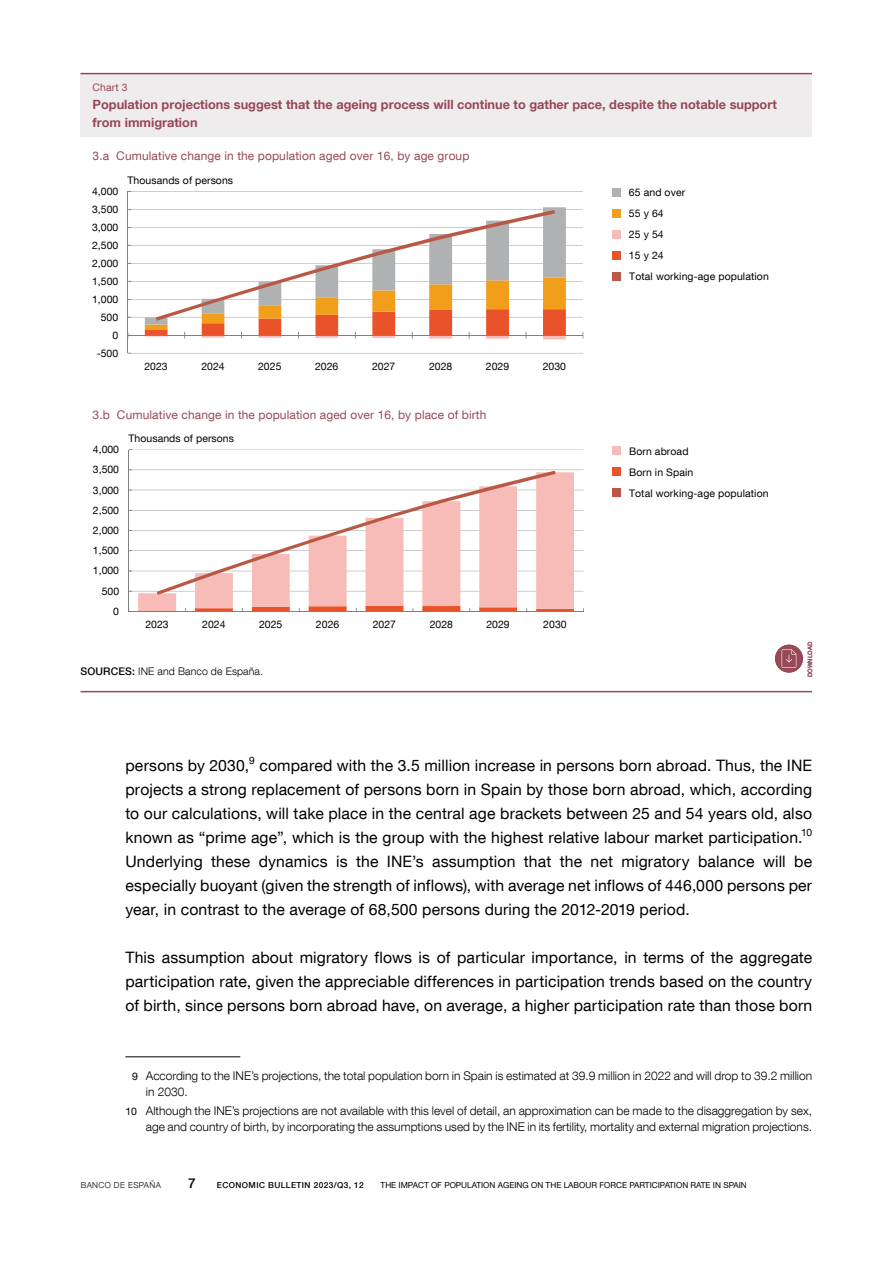
<style>
.page{position:relative;width:893px;height:1263px;background:#fff}
.page>*{position:absolute;margin:0;border:0;box-sizing:border-box;transform-origin:0 0}
.Texto_artículo{font:15.75px/24px "Bd E Neue Helvetica";letter-spacing:.01em;color:#000;text-align:justify}
.t1{font:500 13.5px "Bd E Neue Helvetica";color:#000}
.t2{font:700 12.75px/18px "Bd E Neue Helvetica";color:#984856}
.Citas_1_texto{font:300 12px/16.5px "Bd E Neue Helvetica";color:#000}
.t3{font:12px "Bd E Neue Helvetica";letter-spacing:.01em;color:#984856}
.t4{font:10.5px "Bd E Neue Helvetica";letter-spacing:.01em;color:#000}
.t5{font:300 10.5px "Bd E Neue Helvetica";letter-spacing:.01em;color:#000}
.t6{font:10.5px "Bd E Neue Helvetica";letter-spacing:.01em;color:#984856}
.t7{font:8.25px "Bd E Neue Helvetica";color:#000}
.t8{font:500 8.25px "Bd E Neue Helvetica";letter-spacing:.05em;color:#000}
.t9{font:300 8.25px "Bd E Neue Helvetica";letter-spacing:.05em;color:#000}
.t10{font:500 6px "Bd E Neue Helvetica";color:#984856}
.s1{font-weight:500}
.s2{font-weight:400;font-size:10.5px}
</style>
<div class="page">
<hr style="left:125px;top:1056px;width:115px;height:1px;background:#000">
<div style="left:81px;top:74px;width:731px;height:63px;background:#efeced"></div>
<hr style="left:81px;top:73px;width:731px;height:1px;background:#984856">
<hr style="left:81px;top:691px;width:731px;height:1px;background:#984856">
<div style="left:612px;top:468px;width:9px;height:8px;background:#ea5229"></div>
<div style="left:612px;top:489px;width:9px;height:8px;background:#ba5845"></div>
<div style="left:612px;top:447px;width:9px;height:8px;background:#f7bbb8"></div>
<div style="left:612px;top:272px;width:9px;height:9px;background:#ba5845"></div>
<div style="left:612px;top:251px;width:9px;height:9px;background:#ea5229"></div>
<div style="left:612px;top:230px;width:9px;height:9px;background:#f7bbb8"></div>
<div style="left:612px;top:209px;width:9px;height:9px;background:#f19e1a"></div>
<div style="left:612px;top:188px;width:9px;height:9px;background:#afb1b2"></div>
<hr style="left:129px;top:591px;width:454px;height:1px;background:#a6a5a5">
<hr style="left:129px;top:571px;width:454px;height:1px;background:#a6a5a5">
<hr style="left:129px;top:550px;width:454px;height:1px;background:#a6a5a5">
<hr style="left:129px;top:530px;width:454px;height:1px;background:#a6a5a5">
<hr style="left:129px;top:510px;width:454px;height:1px;background:#a6a5a5">
<hr style="left:129px;top:490px;width:454px;height:1px;background:#a6a5a5">
<hr style="left:129px;top:470px;width:454px;height:1px;background:#a6a5a5">
<hr style="left:129px;top:449px;width:454px;height:1px;background:#a6a5a5">
<svg style="left:138px;top:472px;width:436px;height:134px;fill:#f7bbb8"></svg>
<hr style="left:128px;top:450px;width:1px;height:161px;background:#7f8080">
<hr style="left:129px;top:611px;width:454px;height:1px;background:#7f8080">
<svg style="left:138px;top:606px;width:436px;height:5px"></svg>
<svg style="left:157px;top:471px;width:399px;height:124px"></svg>
<hr style="left:128px;top:353px;width:455px;height:1px;background:#a6a5a5">
<hr style="left:128px;top:317px;width:455px;height:1px;background:#a6a5a5">
<hr style="left:128px;top:299px;width:455px;height:1px;background:#a6a5a5">
<hr style="left:128px;top:281px;width:455px;height:1px;background:#a6a5a5">
<hr style="left:128px;top:263px;width:455px;height:1px;background:#a6a5a5">
<hr style="left:128px;top:245px;width:455px;height:1px;background:#a6a5a5">
<hr style="left:128px;top:227px;width:455px;height:1px;background:#a6a5a5">
<hr style="left:128px;top:209px;width:455px;height:1px;background:#a6a5a5">
<hr style="left:128px;top:191px;width:455px;height:1px;background:#a6a5a5">
<hr style="left:486px;top:335px;width:23px;height:4px;background:#f9cecc">
<hr style="left:543px;top:335px;width:23px;height:4px;background:#f7bbb8">
<svg style="left:145px;top:207px;width:421px;height:3px"></svg>
<hr style="left:128px;top:192px;width:1px;height:161px;background:#7f8080">
<hr style="left:128px;top:335px;width:455px;height:1px;background:#7f8080">
<svg style="left:145px;top:210px;width:421px;height:128px"></svg>
<div style="left:775px;top:645px;width:28px;height:27px;background:#984856;border-radius:50%"></div>
<svg style="left:782px;top:649px;width:14px;height:19px"></svg>
<p class="t6" style="left:93px;top:81px;width:37px">Chart 3</p>
<p class="t2" style="left:93px;top:95px;width:686px">Population projections suggest that the ageing process will continue to gather pace, despite the notable support from immigration</p>
<p class="t3" style="left:93px;top:148px;width:378px">3.a Cumulative change in the population aged over 16, by age group</p>
<p class="t4" style="left:92px;top:185px;width:28px">4,000</p>
<p class="t4" style="left:92px;top:203px;width:28px">3,500</p>
<p class="t4" style="left:92px;top:221px;width:28px">3,000</p>
<p class="t4" style="left:92px;top:239px;width:28px">2,500</p>
<p class="t4" style="left:92px;top:257px;width:28px">2,000</p>
<p class="t4" style="left:92px;top:274px;width:28px">1,500</p>
<p class="t4" style="left:92px;top:292px;width:28px">1,000</p>
<p class="t4" style="left:101px;top:310px;width:19px">500</p>
<p class="t4" style="left:112px;top:328px;width:7px">0</p>
<p class="t4" style="left:97px;top:346px;width:23px">-500</p>
<p class="t4" style="left:128px;top:174px;width:107px">Thousands of persons</p>
<p class="t4" style="left:144px;top:360px;width:25px">2023</p>
<p class="t4" style="left:201px;top:360px;width:25px">2024</p>
<p class="t4" style="left:258px;top:360px;width:25px">2025</p>
<p class="t4" style="left:315px;top:360px;width:25px">2026</p>
<p class="t4" style="left:372px;top:360px;width:25px">2027</p>
<p class="t4" style="left:429px;top:360px;width:25px">2028</p>
<p class="t4" style="left:486px;top:360px;width:25px">2029</p>
<p class="t4" style="left:543px;top:360px;width:25px">2030</p>
<p class="t3" style="left:93px;top:407px;width:395px">3.b Cumulative change in the population aged over 16, by place of birth</p>
<p class="t4" style="left:93px;top:443px;width:28px">4,000</p>
<p class="t4" style="left:93px;top:463px;width:28px">3,500</p>
<p class="t4" style="left:93px;top:483px;width:28px">3,000</p>
<p class="t4" style="left:93px;top:503px;width:28px">2,500</p>
<p class="t4" style="left:93px;top:524px;width:28px">2,000</p>
<p class="t4" style="left:93px;top:544px;width:28px">1,500</p>
<p class="t4" style="left:93px;top:564px;width:28px">1,000</p>
<p class="t4" style="left:102px;top:584px;width:19px">500</p>
<p class="t4" style="left:113px;top:605px;width:7px">0</p>
<p class="t4" style="left:128px;top:431px;width:107px">Thousands of persons</p>
<p class="t4" style="left:145px;top:618px;width:25px">2023</p>
<p class="t4" style="left:202px;top:618px;width:25px">2024</p>
<p class="t4" style="left:259px;top:618px;width:25px">2025</p>
<p class="t4" style="left:316px;top:618px;width:25px">2026</p>
<p class="t4" style="left:373px;top:618px;width:25px">2027</p>
<p class="t4" style="left:430px;top:618px;width:25px">2028</p>
<p class="t4" style="left:486px;top:618px;width:25px">2029</p>
<p class="t4" style="left:543px;top:618px;width:25px">2030</p>
<p class="t5" style="left:81px;top:665px;width:184px"><span class="s1">SOURCES:</span> INE and Banco de España.</p>
<p class="t4" style="left:629px;top:186px;width:58px">65 and over</p>
<p class="t4" style="left:629px;top:207px;width:36px">55 y 64</p>
<p class="t4" style="left:629px;top:228px;width:36px">25 y 54</p>
<p class="t4" style="left:629px;top:249px;width:36px">15 y 24</p>
<p class="t4" style="left:629px;top:270px;width:141px">Total working-age population</p>
<p class="t4" style="left:629px;top:444px;width:61px">Born abroad</p>
<p class="t4" style="left:629px;top:465px;width:66px">Born in Spain</p>
<p class="t4" style="left:629px;top:486px;width:141px">Total working-age population</p>
<p class="t10" style="left:806px;top:677px;width:37px;rotate:-90deg">DOWNLOAD</p>
<p class="Texto_artículo" style="left:125px;top:753px;width:688px">persons by 2030,<sup>9</sup> compared with the 3.5 million increase in persons born abroad. Thus, the INE projects a strong replacement of persons born in Spain by those born abroad, which, according to our calculations, will take place in the central age brackets between 25 and 54 years old, also known as “prime age”, which is the group with the highest relative labour market participation.<sup>10<br></sup>Underlying these dynamics is the INE’s assumption that the net migratory balance will be especially buoyant (given the strength of inflows), with average net inflows of 446,000 persons per year, in contrast to the average of 68,500 persons during the 2012-2019 period.</p>
<p class="Texto_artículo" style="left:125px;top:945px;width:688px">This assumption about migratory flows is of particular importance, in terms of the aggregate participation rate, given the appreciable differences in participation trends based on the country of birth, since persons born abroad have, on average, a higher participation rate than those born</p>
<p class="Citas_1_texto" style="left:146px;top:1067px;width:668px;text-indent:-14px"><span class="s2">9</span> According to the INE’s projections, the total population born in Spain is estimated at 39.9 million in 2022 and will drop to 39.2 million in 2030.</p>
<p class="Citas_1_texto" style="left:125px;top:1102px;width:688px;text-align:right"><span class="s2">10</span> Although the INE’s projections are not available with this level of detail, an approximation can be made to the disaggregation by sex, age and country of birth, by incorporating the assumptions used by the INE in its fertility, mortality and external migration projections.</p>
<p class="t9" style="left:81px;top:1180px;width:82px">BANCO DE ESPAÑA</p>
<p class="t1" style="left:188px;top:1175px;width:9px">7</p>
<p class="t8" style="left:217px;top:1180px;width:148px">ECONOMIC BULLETIN 2023/Q3, 12</p>
<p class="t7" style="left:381px;top:1180px;width:368px">THE IMPACT OF POPULATION AGEING ON THE LABOUR FORCE PARTICIPATION RATE IN SPAIN</p>
</div>
